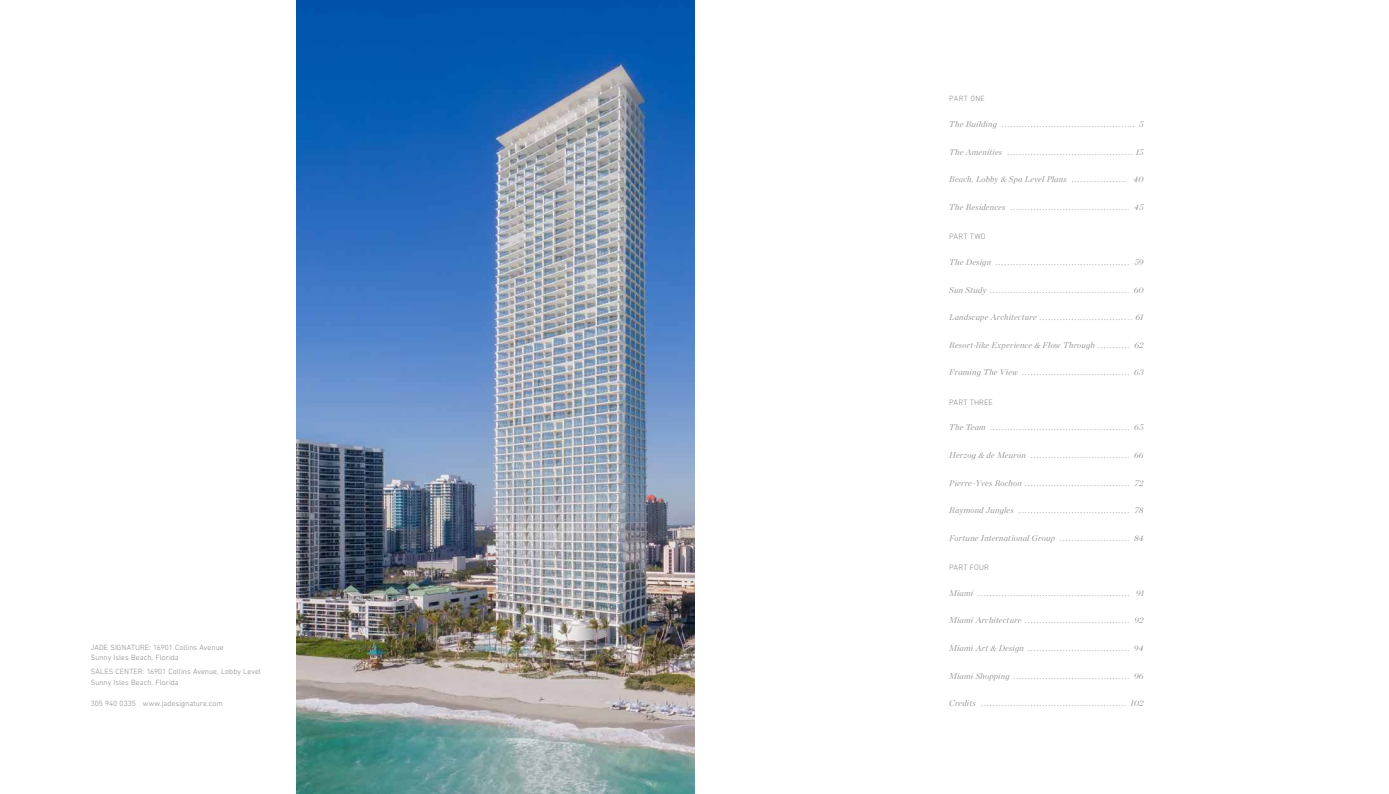
<style>
.page{position:relative;width:1389px;height:794px;background:#fff}
.page>*{position:absolute;margin:0;border:0;box-sizing:border-box;transform-origin:0 0}
.t1{font:italic 300 8.31px "Chronicle Display";letter-spacing:.03em;color:#88898b}
.t2{font:300 7.88px "DIN Next LT Pro";letter-spacing:.01em;color:#88898b}
.t3{font:300 7.7px/10.5px "DIN Next LT Pro";letter-spacing:.005em;color:#88898b}
</style>
<div class="page">
<img style="left:296px;top:0;width:398px;height:794px">
<p class="t3" style="left:91px;top:642px;width:134px">JADE SIGNATURE: 16901 Collins Avenue<br>Sunny Isles Beach, Florida</p>
<p class="t3" style="left:91px;top:666px;width:172px">SALES CENTER: 16901 Collins Avenue, Lobby Level<br>Sunny Isles Beach, Florida</p>
<p class="t3" style="left:91px;top:698px;width:134px">305 940 0335 www.jadesignature.com</p>
<p class="t3" style="left:949px;top:93px;width:37px">PART ONE</p>
<p class="t1" style="left:949px;top:118px;width:196px">The Building .............................................. 5</p>
<p class="t1" style="left:949px;top:145px;width:196px">The Amenities ........................................... 15</p>
<p class="t1" style="left:949px;top:173px;width:196px">Beach, Lobby &amp; Spa Level Plans ................... 40</p>
<p class="t1" style="left:949px;top:200px;width:196px">The Residences ......................................... 45</p>
<p class="t2" style="left:949px;top:232px;width:38px">PART TWO</p>
<p class="t1" style="left:949px;top:256px;width:196px">The Design .............................................. 59</p>
<p class="t1" style="left:949px;top:283px;width:196px">Sun Study ................................................ 60</p>
<p class="t1" style="left:949px;top:311px;width:196px">Landscape Architecture ................................ 61</p>
<p class="t1" style="left:949px;top:338px;width:196px">Resort-like Experience &amp; Flow Through ........... 62</p>
<p class="t1" style="left:949px;top:366px;width:196px">Framing The View ..................................... 63</p>
<p class="t2" style="left:949px;top:397px;width:45px">PART THREE</p>
<p class="t1" style="left:949px;top:421px;width:196px">The Team ................................................ 65</p>
<p class="t1" style="left:949px;top:448px;width:196px">Herzog &amp; de Meuron .................................. 66</p>
<p class="t1" style="left:949px;top:476px;width:196px">Pierre-Yves Rochon .................................... 72</p>
<p class="t1" style="left:949px;top:504px;width:196px">Raymond Jungles ...................................... 78</p>
<p class="t1" style="left:949px;top:531px;width:196px">Fortune International Group ........................ 84</p>
<p class="t2" style="left:949px;top:563px;width:41px">PART FOUR</p>
<p class="t1" style="left:949px;top:586px;width:196px">Miami .................................................... 91</p>
<p class="t1" style="left:949px;top:614px;width:196px">Miami Architecture .................................... 92</p>
<p class="t1" style="left:949px;top:641px;width:196px">Miami Art &amp; Design ................................... 94</p>
<p class="t1" style="left:949px;top:669px;width:196px">Miami Shopping ........................................ 96</p>
<p class="t1" style="left:949px;top:697px;width:196px">Credits .................................................. 102</p>
</div>
